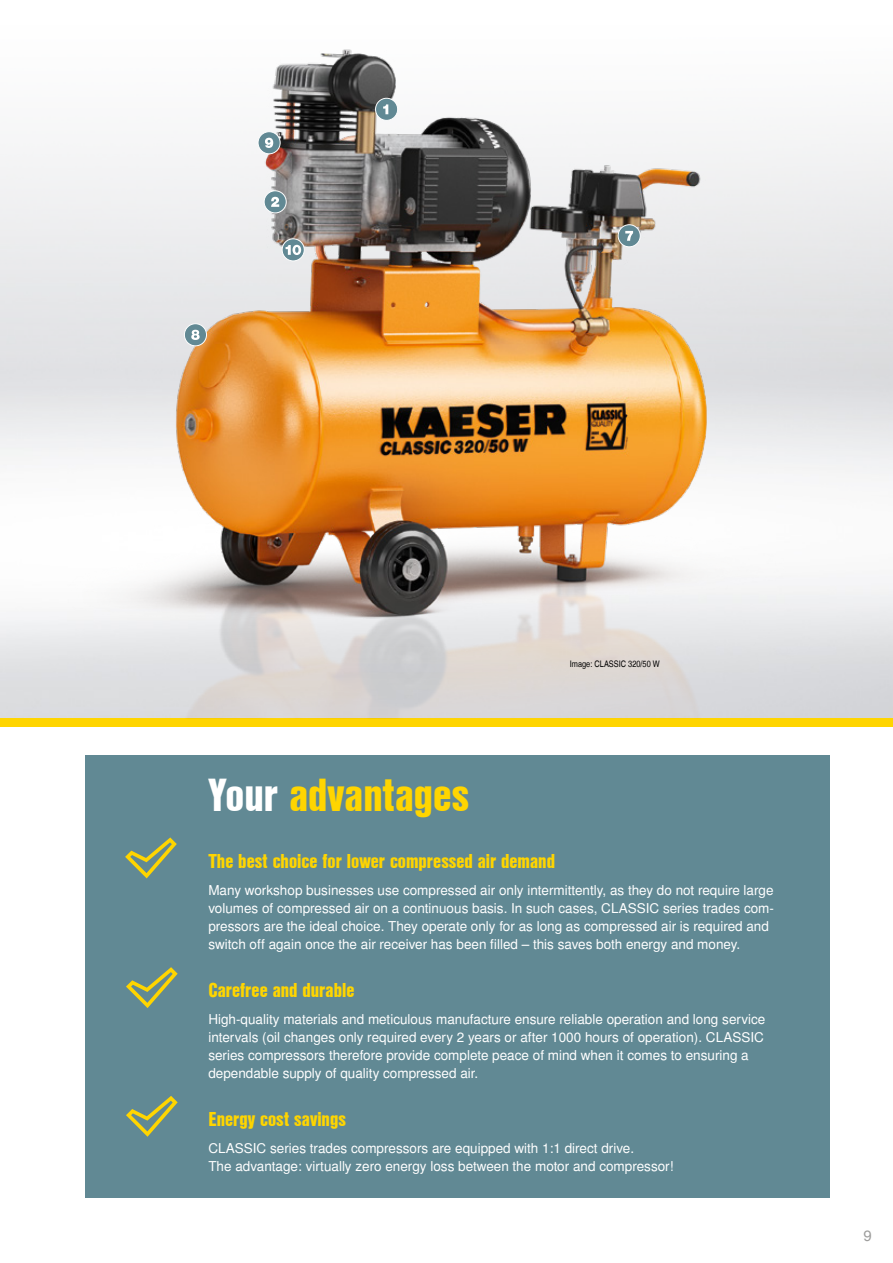
<style>
.page{position:relative;width:893px;height:1263px;background:#fff}
.page>*{position:absolute;margin:0;border:0;box-sizing:border-box;transform-origin:0 0}
.LZ-Subline_innen_li{font:45px "Nimbus San L Bla Con";color:#ffd500}
.Subhead_linksbuendig{font:19.5px "Nimbus San L Bla Con";color:#ffd500}
.Seitenzahlen_rechtsb{font:15px "Nimbus San L";color:#9d9d9c}
.Bodytext_linksbuendi{font:13.5px/18px "Nimbus San L";color:#fff}
.Bildbeschreibung_lin{font:9px "Nimbus San L Reg Con";color:#000}
.s1{color:#fff}
</style>
<div class="page">
<img style="left:0;top:49px;width:893px;height:670px">
<div style="left:85px;top:755px;width:744px;height:442px;background:#618994"></div>
<div style="left:0;top:719px;width:893px;height:8px;background:#ffd500"></div>
<svg style="left:125px;top:837px;width:52px;height:41px"></svg>
<svg style="left:126px;top:967px;width:52px;height:41px"></svg>
<svg style="left:126px;top:1096px;width:52px;height:41px"></svg>
<svg style="left:375px;top:98px;width:23px;height:23px"></svg>
<svg style="left:264px;top:190px;width:23px;height:23px"></svg>
<svg style="left:618px;top:224px;width:23px;height:23px"></svg>
<svg style="left:184px;top:323px;width:23px;height:23px"></svg>
<svg style="left:258px;top:131px;width:23px;height:23px"></svg>
<svg style="left:282px;top:238px;width:23px;height:23px"></svg>
<p class="LZ-Subline_innen_li" style="left:208px;top:761px;width:262px"><span class="s1">Your</span> advantages</p>
<p class="Bildbeschreibung_lin" style="left:570px;top:659px;width:92px">Image: CLASSIC 320/50 W</p>
<p class="Subhead_linksbuendig" style="left:208px;top:847px;width:348px">The best choice for lower compressed air demand</p>
<p class="Bodytext_linksbuendi" style="left:208px;top:882px;width:567px">Many workshop businesses use compressed air only intermittently, as they do not require large volumes of compressed air on a continuous basis. In such cases, CLASSIC series trades com&shy;pressors are the ideal choice. They operate only for as long as compressed air is required and switch off again once the air receiver has been filled – this saves both energy and money.</p>
<p class="Subhead_linksbuendig" style="left:208px;top:976px;width:148px">Carefree and durable</p>
<p class="Bodytext_linksbuendi" style="left:208px;top:1011px;width:558px">High-quality materials and meticulous manufacture ensure reliable operation and long service intervals (oil changes only required every 2 years or after 1000 hours of operation). CLASSIC series compressors therefore provide complete peace of mind when it comes to ensuring a dependable supply of quality compressed air.</p>
<p class="Subhead_linksbuendig" style="left:208px;top:1105px;width:139px">Energy cost savings</p>
<p class="Bodytext_linksbuendi" style="left:208px;top:1140px;width:467px">CLASSIC series trades compressors are equipped with 1:1 direct drive.<br>The advantage: virtually zero energy loss between the motor and compressor!</p>
<p class="Seitenzahlen_rechtsb" style="left:863px;top:1226px;width:10px">9</p>
</div>
